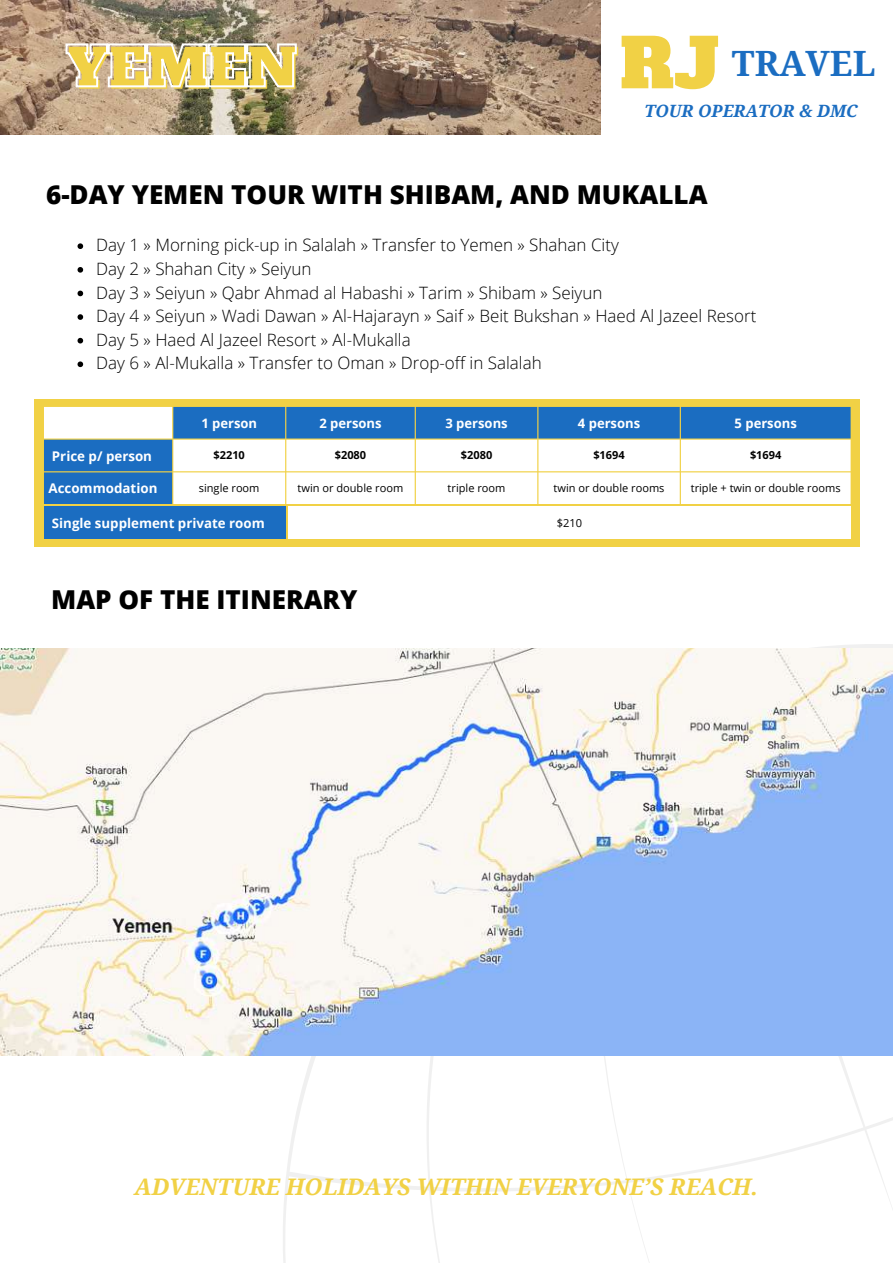
<style>
.page{position:relative;width:893px;height:1264px;background:#fff}
.page>*{position:absolute;margin:0;border:0;box-sizing:border-box;transform-origin:0 0}
.t1{font:53.85px "Alfa Slab One";color:#f1d145}
.t2{font:700 34.8px "Noto Serif";color:#1b6dc1}
.t3{font:800 26.1px "Open Sans";color:#000}
.t4{font:italic 700 22.8px "Noto Serif";color:#f1d145}
.t5{font:300 16.95px/23.5px "Open Sans";color:#000}
.t6{font:italic 700 16.95px "Noto Serif";color:#1b6dc1}
.t7{font:700 13.35px "Open Sans";color:#fff}
.t8{font:700 13.05px "Open Sans";color:#fff}
.t9{font:11.1px "Open Sans";color:#000}
.t10{font:10.95px "Open Sans";color:#000}
.t11{font:700 10.95px "Open Sans";color:#000}
.s1{font-family:"Alfa Slab One";font-weight:400;font-size:67.5px;color:#f1d145}
</style>
<div class="page">
<svg style="left:77px;top:243px;width:6px;height:6px"></svg>
<svg style="left:77px;top:267px;width:6px;height:6px"></svg>
<svg style="left:77px;top:290px;width:6px;height:6px"></svg>
<svg style="left:77px;top:314px;width:6px;height:6px"></svg>
<svg style="left:77px;top:338px;width:6px;height:5px"></svg>
<svg style="left:77px;top:361px;width:6px;height:6px"></svg>
<svg style="left:281px;top:644px;width:611px;height:618px"></svg>
<div style="left:34px;top:399px;width:825px;height:147px;background:#f1d145"></div>
<svg style="left:44px;top:407px;width:806px;height:97px;fill:#fff"></svg>
<div style="left:44px;top:506px;width:242px;height:33px;background:#1b6dc1"></div>
<div style="left:288px;top:506px;width:562px;height:33px;background:#fff"></div>
<img style="left:0;top:0;width:600px;height:135px">
<img style="left:64px;top:42px;width:234px;height:46px">
<img style="left:0;top:648px;width:892px;height:407px">
<h1 class="t1" style="left:68px;top:33px;width:232px">YEMEN</h1>
<h2 class="t2" style="left:620px;top:38px;width:257px"><span class="s1">RJ</span> TRAVEL</h2>
<p class="t6" style="left:644px;top:99px;width:214px">TOUR OPERATOR &amp; DMC</p>
<h3 class="t3" style="left:46px;top:176px;width:663px">6-DAY YEMEN TOUR WITH SHIBAM, AND MUKALLA</h3>
<p class="t5" style="left:96px;top:233px;width:661px">Day 1 » Morning pick-up in Salalah » Transfer to Yemen » Shahan City<br>Day 2 » Shahan City » Seiyun<br>Day 3 » Seiyun » Qabr Ahmad al Habashi » Tarim » Shibam » Seiyun<br>Day 4 » Seiyun » Wadi Dawan » Al-Hajarayn » Saif » Beit Bukshan » Haed Al Jazeel Resort Day 5 » Haed Al Jazeel Resort » Al-Mukalla<br>Day 6 » Al-Mukalla » Transfer to Oman » Drop-off in Salalah</p>
<p class="t8" style="left:201px;top:414px;width:57px">1 person</p>
<p class="t8" style="left:319px;top:414px;width:64px">2 persons</p>
<p class="t8" style="left:445px;top:414px;width:64px">3 persons</p>
<p class="t8" style="left:578px;top:414px;width:64px">4 persons</p>
<p class="t8" style="left:734px;top:414px;width:64px">5 persons</p>
<p class="t7" style="left:52px;top:446px;width:102px">Price p/ person</p>
<p class="t11" style="left:213px;top:447px;width:33px">$2210</p>
<p class="t11" style="left:335px;top:447px;width:33px">$2080</p>
<p class="t11" style="left:461px;top:447px;width:33px">$2080</p>
<p class="t11" style="left:593px;top:447px;width:33px">$1694</p>
<p class="t11" style="left:750px;top:447px;width:33px">$1694</p>
<p class="t7" style="left:48px;top:479px;width:110px">Accommodation</p>
<p class="t10" style="left:199px;top:480px;width:62px">single room</p>
<p class="t10" style="left:297px;top:480px;width:107px">twin or double room</p>
<p class="t10" style="left:447px;top:480px;width:59px">triple room</p>
<p class="t10" style="left:553px;top:480px;width:112px">twin or double rooms</p>
<p class="t10" style="left:690px;top:480px;width:151px">triple + twin or double rooms</p>
<p class="t7" style="left:52px;top:513px;width:214px">Single supplement private room</p>
<p class="t9" style="left:556px;top:515px;width:27px">$210</p>
<h3 class="t3" style="left:51px;top:581px;width:308px">MAP OF THE ITINERARY</h3>
<h3 class="t4" style="left:134px;top:1170px;width:625px">ADVENTURE HOLIDAYS WITHIN EVERYONE’S REACH.</h3>
</div>
